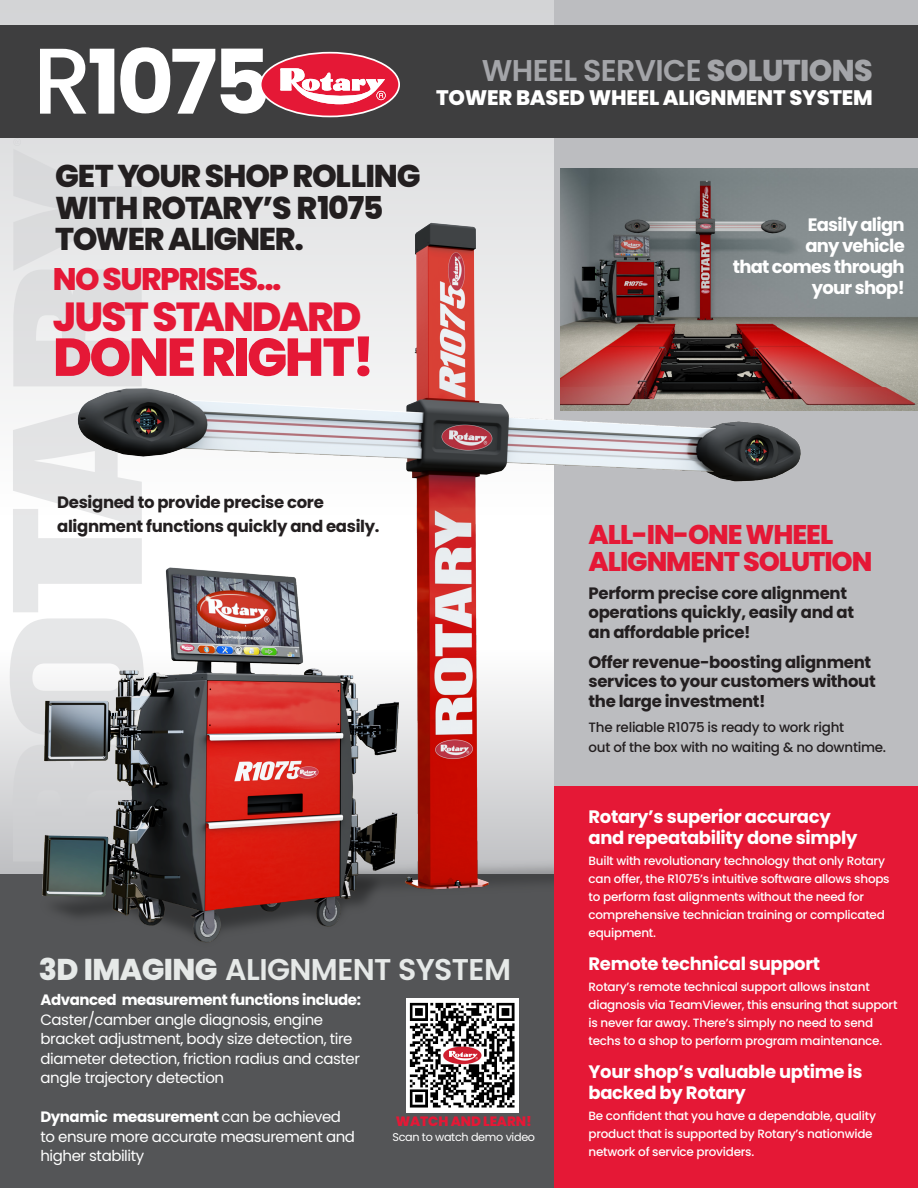
<style>
.page{position:relative;width:918px;height:1188px;background:#fff}
.page>*{position:absolute;margin:0;border:0;box-sizing:border-box;transform-origin:0 0}
.t1{font:700 88.95px "Poppins";color:#fff}
.t2{font:800 53.25px "Poppins";letter-spacing:-.05em;color:#e51836}
.t3{font:800 40.5px "Poppins";letter-spacing:-.05em;color:#e51836}
.t4{font:800 31.5px "Poppins";letter-spacing:-.04em;color:#231f20}
.t5{font:800 31.2px "Poppins";letter-spacing:-.05em;color:#e51836}
.t6{font:600 30px "Poppins";letter-spacing:-.02em;color:#e6e9e8}
.Headline_03{font:600 30px "Poppins";letter-spacing:-.02em;color:#a4a5a9}
.t7{font:800 27px "Poppins";letter-spacing:-.04em;color:#e51836}
.Headline_03-2{font:800 21px "Poppins";letter-spacing:-.01em;color:#fff}
.t8{font:700 18px/21px "Poppins";letter-spacing:-.02em;color:#fff}
.t9{font:700 18px/21px "Poppins";letter-spacing:-.04em;color:#fff;text-align:right}
.t10{font:700 16.5px "Poppins";letter-spacing:-.02em;color:#231f20}
.t11{font:15px/19.5px "Poppins";letter-spacing:-.03em;color:#fff}
.t12{font:700 15px "Poppins";letter-spacing:-.03em;color:#fff}
.t13{font:500 13.5px "Poppins";letter-spacing:-.02em;color:#231f20}
.t14{font:800 13.5px "Poppins";letter-spacing:-.01em;color:#e51836}
.t15{font:500 12px/18px "Poppins";letter-spacing:-.02em;color:#fff}
.t16{font:11.25px "Poppins";letter-spacing:-.03em;color:#fff}
.s1{font-weight:500;font-size:93.3px}
.s2{font-weight:800}
.s3{font-weight:700}
</style>
<div class="page">
<svg style="left:0;top:0;width:554px;height:205px;background:#dadbdc"></svg>
<div style="left:13px;top:138px;width:129px;height:67px;background:#dfdfe1"></div>
<div style="left:0;top:875px;width:585px;height:313px;background:#545557"></div>
<div style="left:554px;top:0;width:364px;height:1188px;background:#bcbdc0"></div>
<div style="left:0;top:26px;width:918px;height:112px;background:#3e3e3f"></div>
<div style="left:261px;top:53px;width:138px;height:63px;background:#e51836;border-radius:50%"></div>
<div style="left:260px;top:52px;width:140px;height:65px;border:2px solid #fff;border-radius:50%"></div>
<svg style="left:280px;top:68px;width:106px;height:36px"></svg>
<img style="left:561px;top:168px;width:357px;height:242px">
<img style="left:0;top:205px;width:870px;height:738px">
<div style="left:554px;top:786px;width:364px;height:402px;background:#e51836"></div>
<img style="left:407px;top:998px;width:112px;height:114px">
<p class="t1" style="left:33px;top:31px;width:239px"><span class="s1">R</span>1075</p>
<p class="Headline_03" style="left:482px;top:53px;width:393px">WHEEL SERVICE <span class="s2">SOLUTIONS</span></p>
<p class="Headline_03-2" style="left:436px;top:86px;width:438px">TOWER BASED WHEEL ALIGNMENT SYSTEM</p>
<p class="t4" style="left:55px;top:158px;width:367px">GET YOUR SHOP ROLLING</p>
<p class="t4" style="left:55px;top:189px;width:330px">WITH ROTARY’S R1075</p>
<p class="t4" style="left:55px;top:221px;width:250px">TOWER ALIGNER.</p>
<p class="t5" style="left:53px;top:261px;width:230px">NO SURPRISES...</p>
<p class="t3" style="left:53px;top:293px;width:310px">JUST STANDARD</p>
<p class="t2" style="left:53px;top:326px;width:323px">DONE RIGHT!</p>
<p class="t9" style="left:808px;top:214px;width:99px">Easily align</p>
<p class="t9" style="left:805px;top:235px;width:101px">any vehicle</p>
<p class="t9" style="left:733px;top:256px;width:174px">that comes through your shop!</p>
<p class="t10" style="left:57px;top:492px;width:268px">Designed to provide precise core</p>
<p class="t10" style="left:57px;top:516px;width:324px">alignment functions quickly and easily.</p>
<p class="t7" style="left:589px;top:518px;width:246px">ALL-IN-ONE WHEEL</p>
<p class="t7" style="left:589px;top:545px;width:285px">ALIGNMENT SOLUTION</p>
<p class="t10" style="left:589px;top:584px;width:260px">Perform precise core alignment</p>
<p class="t10" style="left:589px;top:603px;width:267px">operations quickly, easily and at</p>
<p class="t10" style="left:589px;top:623px;width:164px">an affordable price!</p>
<p class="t10" style="left:589px;top:653px;width:284px">Offer revenue-boosting alignment</p>
<p class="t10" style="left:589px;top:672px;width:289px">services to your customers without</p>
<p class="t10" style="left:589px;top:692px;width:179px">the large investment!</p>
<p class="t13" style="left:589px;top:720px;width:257px">The reliable R1075 is ready to work right</p>
<p class="t13" style="left:589px;top:739px;width:299px">out of the box with no waiting &amp; no downtime.</p>
<p class="t6" style="left:39px;top:952px;width:474px"><span class="s2">3D IMAGING</span> ALIGNMENT SYSTEM</p>
<p class="t12" style="left:40px;top:991px;width:322px">Advanced measurement functions include:</p>
<p class="t11" style="left:40px;top:1010px;width:321px">Caster/camber angle diagnosis, engine bracket adjustment, body size detection, tire diameter detection, friction radius and caster angle trajectory detection</p>
<p class="t11" style="left:40px;top:1107px;width:316px"><span class="s3">Dynamic measurement</span> can be achieved to ensure more accurate measurement and higher stability</p>
<p class="t14" style="left:396px;top:1114px;width:137px">WATCH AND LEARN!</p>
<p class="t16" style="left:392px;top:1131px;width:144px">Scan to watch demo video</p>
<p class="t8" style="left:589px;top:807px;width:244px">Rotary’s superior accuracy</p>
<p class="t8" style="left:589px;top:828px;width:270px">and repeatability done simply</p>
<p class="t15" style="left:589px;top:852px;width:303px">Built with revolutionary technology that only Rotary can offer, the R1075’s intuitive software allows shops to perform fast alignments without the need for comprehensive technician training or complicated equipment.</p>
<p class="t8" style="left:589px;top:954px;width:233px">Remote technical support</p>
<p class="t15" style="left:589px;top:978px;width:310px">Rotary’s remote technical support allows instant diagnosis via TeamViewer, this ensuring that support is never far away. There’s simply no need to send techs to a shop to perform program maintenance.</p>
<p class="t8" style="left:589px;top:1062px;width:276px">Your shop’s valuable uptime is backed by Rotary</p>
<p class="t15" style="left:589px;top:1107px;width:289px">Be confident that you have a dependable, quality product that is supported by Rotary’s nationwide network of service providers.</p>
</div>
